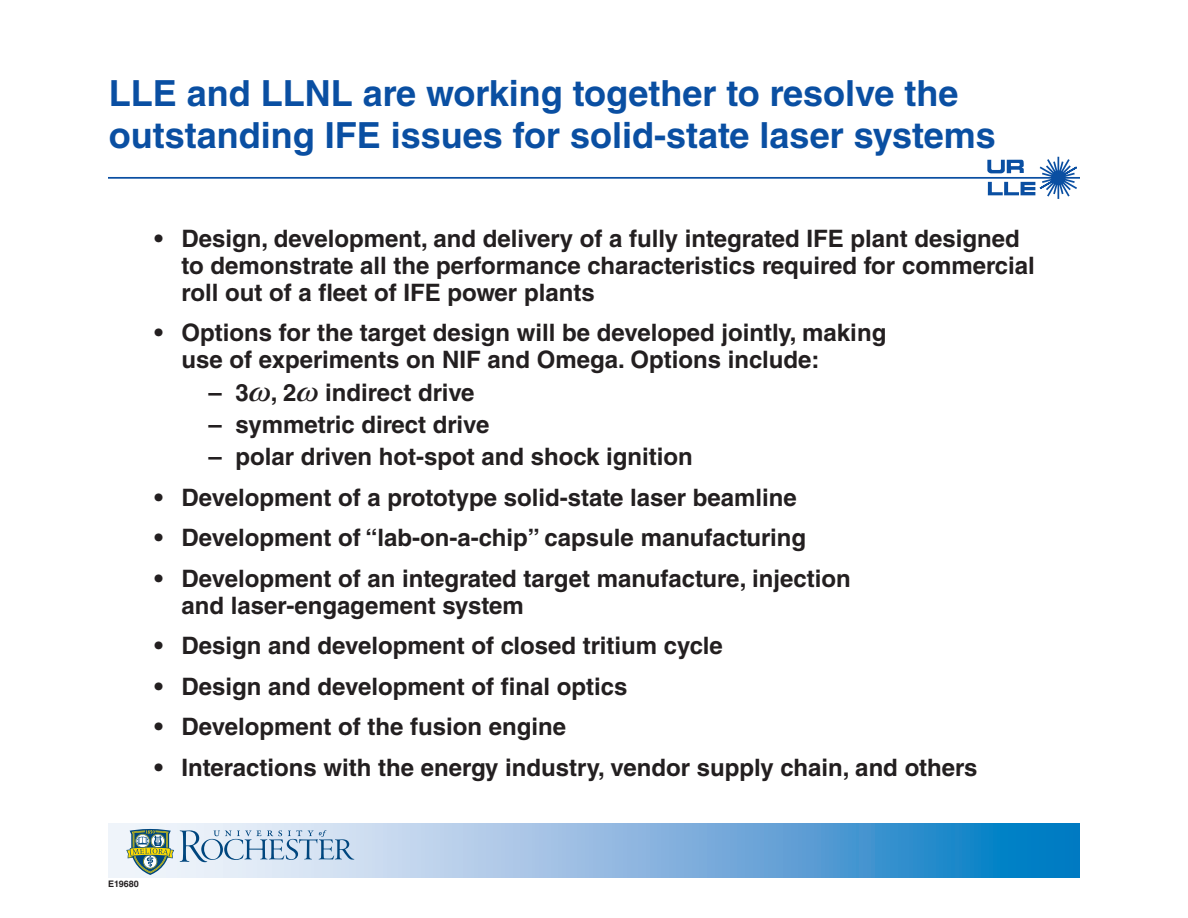
<style>
.page{position:relative;width:1188px;height:918px;background:#fff}
.page>*{position:absolute;margin:0;border:0;box-sizing:border-box;transform-origin:0 0}
.t1{font:700 36px/42px "Helvetica LT Std";color:#0a4fa2}
.t2{font:700 24px/27px "Helvetica LT Std";color:#231f20}
.t3{font:700 9px "Helvetica LT Std";color:#231f20}
.s1{font-family:"MM Greek"}
</style>
<div class="page">
<svg style="left:108px;top:823px;width:972px;height:54px;background:#7bb2dd"></svg>
<svg style="left:180px;top:830px;width:175px;height:32px;background:#b3c9de"></svg>
<svg style="left:126px;top:829px;width:48px;height:46px"></svg>
<svg style="left:987px;top:156px;width:90px;height:43px"></svg>
<hr style="left:108px;top:177px;width:972px;height:2px;background:#0a4fa2">
<h1 class="t1" style="left:109px;top:72px;width:889px">LLE and LLNL are working together to resolve the outstanding IFE issues for solid-state laser systems</h1>
<p class="t2" style="left:182px;top:224px;width:855px;text-indent:-27px">• Design, development, and delivery of a fully integrated IFE plant designed to demonstrate all the performance characteristics required for commercial roll out of a fleet of IFE power plants</p>
<p class="t2" style="left:182px;top:319px;width:706px;text-indent:-27px">• Options for the target design will be developed jointly, making use of experiments on NIF and Omega. Options include:</p>
<p class="t2" style="left:208px;top:378px;width:268px">– 3<span class="s1">~</span>, 2<span class="s1">~</span> indirect drive</p>
<p class="t2" style="left:208px;top:411px;width:282px">– symmetric direct drive</p>
<p class="t2" style="left:208px;top:443px;width:486px">– polar driven hot-spot and shock ignition</p>
<p class="t2" style="left:154px;top:484px;width:644px">• Development of a prototype solid-state laser beamline</p>
<p class="t2" style="left:154px;top:524px;width:653px">• Development of “lab-on-a-chip” capsule manufacturing</p>
<p class="t2" style="left:182px;top:565px;width:671px;text-indent:-27px">• Development of an integrated target manufacture, injection and laser-engagement system</p>
<p class="t2" style="left:154px;top:632px;width:570px">• Design and development of closed tritium cycle</p>
<p class="t2" style="left:154px;top:673px;width:474px">• Design and development of final optics</p>
<p class="t2" style="left:154px;top:713px;width:413px">• Development of the fusion engine</p>
<p class="t2" style="left:154px;top:754px;width:825px">• Interactions with the energy industry, vendor supply chain, and others</p>
<p class="t3" style="left:108px;top:878px;width:32px">E19680</p>
</div>
